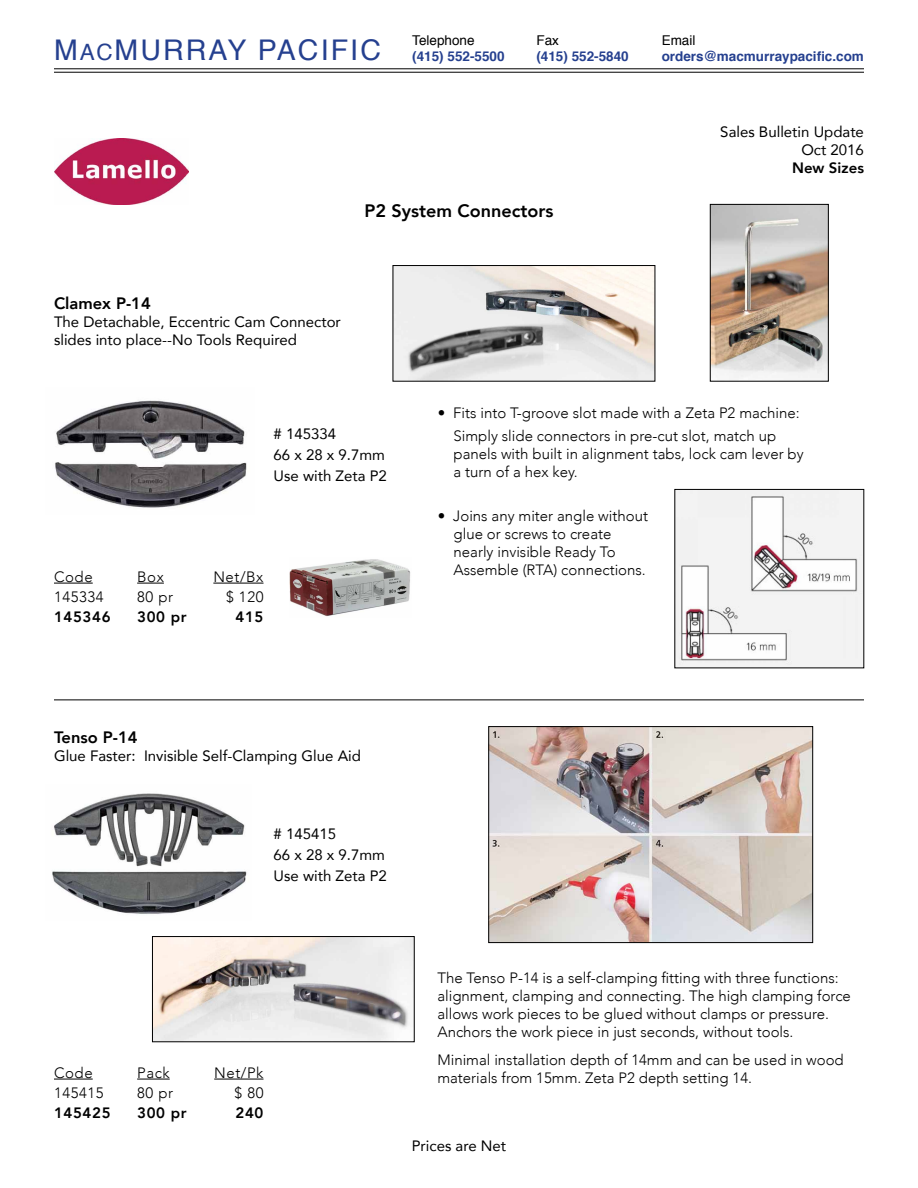
<style>
.page{position:relative;width:918px;height:1188px;background:#fff}
.page>*{position:absolute;margin:0;border:0;box-sizing:border-box;transform-origin:0 0}
.t1{font:28.5px "Helvetica";letter-spacing:.075em;color:#25408f}
.t2{font:800 18px "Avenir";color:#000}
.t3{font:800 16.5px "Avenir";color:#000}
.t4{font:300 15px/18px "Avenir";color:#000}
.t5{font:15px/21px "Avenir";color:#000}
.t6{font:800 15px "Avenir";letter-spacing:.045em;color:#000}
.t7{font:800 15px "Avenir";color:#000}
.t8{font:700 13.5px "Helvetica";color:#25408f}
.t9{font:13.5px "Helvetica";color:#000}
.s1{font-size:22.5px}
.s2{font-weight:700;font-size:13.5px}
</style>
<div class="page">
<hr style="left:54px;top:72px;width:810px;height:1px;background:#000">
<hr style="left:54px;top:68px;width:810px;height:1px;background:#000">
<img style="left:395px;top:267px;width:258px;height:112px">
<div style="left:393px;top:265px;width:262px;height:116px;border:1px solid #000"></div>
<hr style="left:54px;top:583px;width:39px;height:1px;background:#000">
<svg style="left:137px;top:583px;width:27px;height:1px"></svg>
<hr style="left:213px;top:583px;width:51px;height:1px;background:#000">
<img style="left:290px;top:559px;width:121px;height:57px">
<img style="left:154px;top:938px;width:258px;height:102px">
<div style="left:152px;top:936px;width:262px;height:106px;border:1px solid #000"></div>
<hr style="left:54px;top:1079px;width:39px;height:1px;background:#000">
<hr style="left:137px;top:1079px;width:33px;height:1px;background:#000">
<hr style="left:214px;top:1079px;width:50px;height:1px;background:#000">
<img style="left:54px;top:138px;width:135px;height:67px">
<hr style="left:54px;top:700px;width:810px;height:1px;background:#000">
<img style="left:712px;top:206px;width:115px;height:173px">
<div style="left:710px;top:204px;width:119px;height:177px;border:1px solid #000"></div>
<img style="left:55px;top:400px;width:192px;height:108px">
<img style="left:677px;top:491px;width:185px;height:175px">
<img style="left:52px;top:793px;width:195px;height:121px">
<img style="left:491px;top:728px;width:320px;height:213px">
<div style="left:489px;top:726px;width:324px;height:217px;border:1px solid #000"></div>
<p class="t9" style="left:412px;top:29px;width:64px">Telephone</p>
<h1 class="t1" style="left:54px;top:28px;width:452px">M<span class="s1">AC</span>MURRAY PACIFIC <span class="s2">(415) 552-5500</span></h1>
<p class="t9" style="left:536px;top:29px;width:24px">Fax</p>
<p class="t8" style="left:536px;top:45px;width:94px">(415) 552-5840</p>
<p class="t2" style="left:365px;top:197px;width:190px">P2 System Connectors</p>
<p class="t3" style="left:54px;top:290px;width:98px">Clamex P-14</p>
<p class="t5" style="left:54px;top:312px;width:288px;line-height:18px">The Detachable, Eccentric Cam Connector slides into place--No Tools Required</p>
<p class="t9" style="left:662px;top:29px;width:35px">Email</p>
<p class="t8" style="left:662px;top:45px;width:204px">orders@macmurraypacific.com</p>
<p class="t5" style="left:720px;top:122px;width:145px;line-height:18px;text-align:right">Sales Bulletin Update<br>Oct 2016</p>
<p class="t7" style="left:792px;top:156px;width:73px">New Sizes</p>
<p class="t5" style="left:274px;top:423px;width:115px"># 145334<br>66 x 28 x 9.7mm<br>Use with Zeta P2</p>
<p class="t4" style="left:54px;top:568px;width:40px">Code</p>
<p class="t4" style="left:137px;top:568px;width:28px">Box</p>
<p class="t4" style="left:213px;top:568px;width:52px">Net/Bx</p>
<p class="t4" style="left:54px;top:588px;width:51px">145334</p>
<p class="t4" style="left:137px;top:588px;width:37px">80 pr</p>
<p class="t4" style="left:226px;top:588px;width:39px">$ 120</p>
<p class="t6" style="left:54px;top:606px;width:58px">145346</p>
<p class="t6" style="left:137px;top:606px;width:51px">300 pr</p>
<p class="t6" style="left:236px;top:606px;width:29px">415</p>
<p class="t4" style="left:438px;top:402px;width:363px;line-height:22.5px;text-align:center">• Fits into T-groove slot made with a Zeta P2 machine:<br>Simply slide connectors in pre-cut slot, match up</p>
<p class="t4" style="left:454px;top:445px;width:352px">panels with built in alignment tabs, lock cam lever by a turn of a hex key.</p>
<p class="t4" style="left:454px;top:507px;width:196px;text-indent:-16px">• Joins any miter angle without glue or screws to create nearly invisible Ready To<br>Assemble (RTA) connections.</p>
<p class="t3" style="left:54px;top:724px;width:85px">Tenso P-14</p>
<p class="t5" style="left:54px;top:745px;width:309px">Glue Faster: Invisible Self-Clamping Glue Aid</p>
<p class="t5" style="left:274px;top:823px;width:115px"># 145415<br>66 x 28 x 9.7mm<br>Use with Zeta P2</p>
<p class="t4" style="left:54px;top:1064px;width:40px">Code</p>
<p class="t4" style="left:137px;top:1064px;width:34px">Pack</p>
<p class="t4" style="left:214px;top:1064px;width:51px">Net/Pk</p>
<p class="t4" style="left:54px;top:1084px;width:51px">145415</p>
<p class="t4" style="left:137px;top:1084px;width:37px">80 pr</p>
<p class="t4" style="left:234px;top:1084px;width:31px">$ 80</p>
<p class="t6" style="left:54px;top:1102px;width:58px">145425</p>
<p class="t6" style="left:137px;top:1102px;width:51px">300 pr</p>
<p class="t6" style="left:236px;top:1102px;width:29px">240</p>
<p class="t4" style="left:437px;top:969px;width:415px">The Tenso P-14 is a self-clamping fitting with three functions: alignment, clamping and connecting. The high clamping force allows work pieces to be glued without clamps or pressure.<br>Anchors the work piece in just seconds, without tools.</p>
<p class="t4" style="left:437px;top:1051px;width:408px">Minimal installation depth of 14mm and can be used in wood materials from 15mm. Zeta P2 depth setting 14.</p>
<p class="t5" style="left:412px;top:1134px;width:96px">Prices are Net</p>
</div>
